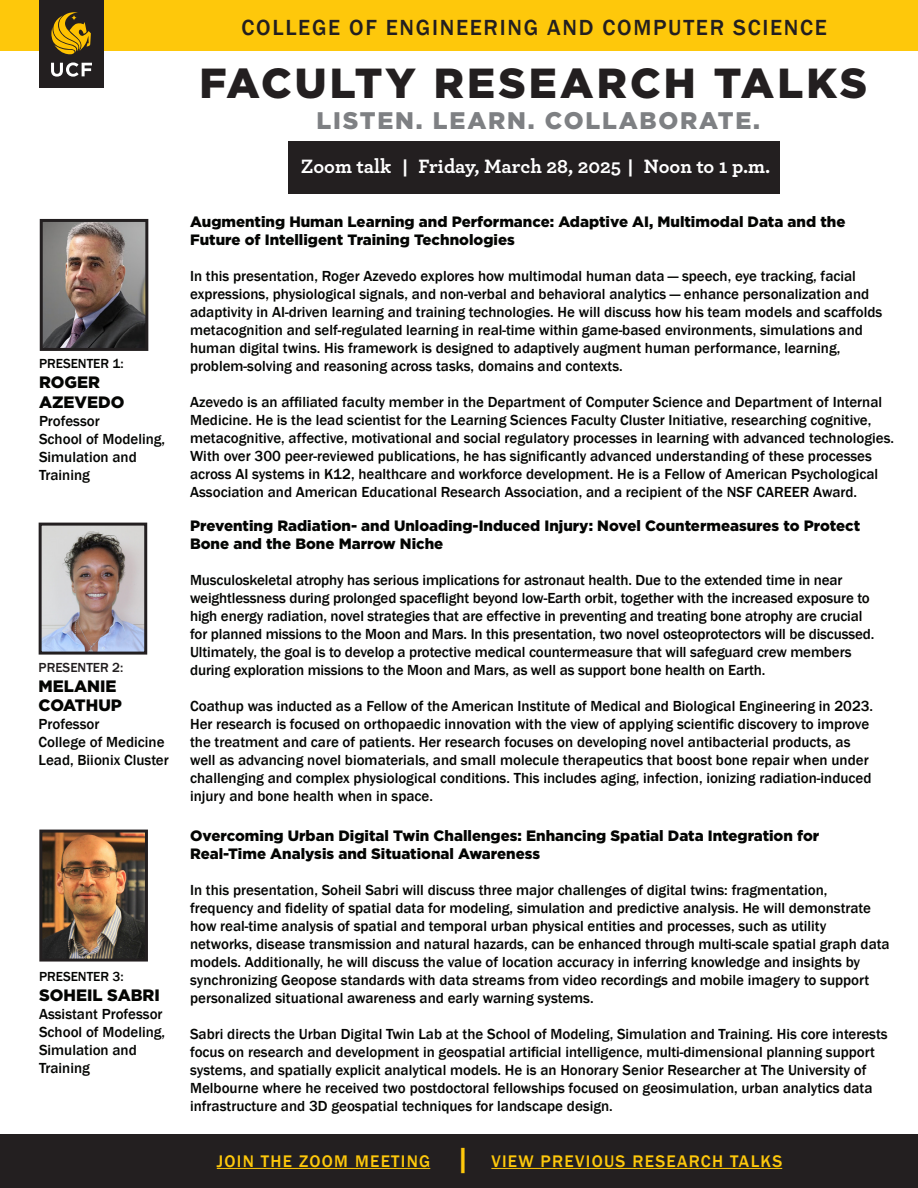
<style>
.page{position:relative;width:918px;height:1188px;background:#fff}
.page>*{position:absolute;margin:0;border:0;box-sizing:border-box;transform-origin:0 0}
.Heading_2{font:900 42px "Gotham";letter-spacing:.075em;color:#231f20}
.Heading_3{font:900 24px "Gotham";letter-spacing:.075em;color:#7e8083}
.Heading_1{font:500 22.5px "Franklin Gothic";letter-spacing:.075em;color:#231f20}
.t1{font:700 20.25px "Archer";color:#fff}
.t2{font:500 17.25px "Franklin Gothic";letter-spacing:.075em;color:#fec80b}
.Heading_6{font:900 16.5px/19.8px "Gotham";color:#040503}
.Paragraph_Style_1{font:900 16.5px "Gotham";color:#040503}
.Paragraph_Style_1-2{font:500 15px/18px "Franklin Gothic";color:#040503}
.Heading_4{font:900 15px/18px "Gotham";color:#040503}
.Heading_5{font:500 13.5px "Franklin Gothic";color:#040503}
.Heading_5-2{font:500 13.5px "Franklin Gothic";color:#231f20}
.s1{font-family:"Franklin Gothic";font-weight:500}
.s2{font-size:30px}
</style>
<div class="page">
<div style="left:0;top:0;width:918px;height:51px;background:#fec80b"></div>
<div style="left:39px;top:1px;width:65px;height:87px;background:#231f20"></div>
<svg style="left:51px;top:62px;width:41px;height:15px"></svg>
<svg style="left:51px;top:12px;width:40px;height:42px"></svg>
<div style="left:289px;top:141px;width:491px;height:53px;background:#231f20"></div>
<img style="left:44px;top:223px;width:100px;height:124px">
<div style="left:40px;top:219px;width:108px;height:132px;border:3px solid #231f20"></div>
<img style="left:43px;top:527px;width:100px;height:124px">
<div style="left:39px;top:523px;width:108px;height:132px;border:3px solid #231f20"></div>
<img style="left:43px;top:834px;width:101px;height:124px">
<div style="left:39px;top:830px;width:109px;height:132px;border:3px solid #231f20"></div>
<div style="left:0;top:1134px;width:918px;height:54px;background:#231f20"></div>
<hr style="left:217px;top:1168px;width:213px;height:1px;background:#fec80b">
<hr style="left:491px;top:1168px;width:291px;height:1px;background:#fec80b">
<p class="Heading_5" style="left:39px;top:355px;width:86px">PRESENTER 1:</p>
<p class="Heading_6" style="left:39px;top:372px;width:87px">ROGER<br>AZEVEDO</p>
<p class="Paragraph_Style_1-2" style="left:39px;top:412px;width:62px">Professor</p>
<p class="Paragraph_Style_1-2" style="left:39px;top:430px;width:128px">School of Modeling,<br>Simulation and<br>Training</p>
<p class="Heading_5-2" style="left:39px;top:659px;width:86px">PRESENTER 2:</p>
<p class="Heading_6" style="left:39px;top:675px;width:85px">MELANIE<br>COATHUP</p>
<p class="Paragraph_Style_1-2" style="left:39px;top:716px;width:62px">Professor</p>
<p class="Paragraph_Style_1-2" style="left:39px;top:734px;width:127px">College of Medicine</p>
<p class="Paragraph_Style_1-2" style="left:39px;top:752px;width:132px">Lead, Biionix Cluster</p>
<p class="Heading_5" style="left:39px;top:968px;width:86px">PRESENTER 3:</p>
<p class="Paragraph_Style_1" style="left:39px;top:985px;width:122px">SOHEIL SABRI</p>
<p class="Paragraph_Style_1-2" style="left:39px;top:1005px;width:125px">Assistant Professor</p>
<p class="Paragraph_Style_1-2" style="left:39px;top:1023px;width:128px">School of Modeling,<br>Simulation and<br>Training</p>
<h1 class="Heading_1" style="left:242px;top:14px;width:587px">COLLEGE OF ENGINEERING AND COMPUTER SCIENCE</h1>
<h2 class="Heading_2" style="left:199px;top:59px;width:669px">FACULTY RESEARCH TALKS</h2>
<h3 class="Heading_3" style="left:317px;top:107px;width:445px">LISTEN. LEARN. COLLABORATE.</h3>
<p class="t1" style="left:301px;top:150px;width:471px">Zoom talk <span class="s1">|</span> Friday, March 28, 2025 <span class="s1">|</span> Noon to 1 p.m.</p>
<h4 class="Heading_4" style="left:190px;top:212px;width:657px">Augmenting Human Learning and Performance: Adaptive AI, Multimodal Data and the<br>Future of Intelligent Training Technologies</h4>
<p class="Paragraph_Style_1-2" style="left:190px;top:267px;width:694px">In this presentation, Roger Azevedo explores how multimodal human data — speech, eye tracking, facial expressions, physiological signals, and non-verbal and behavioral analytics — enhance personalization and adaptivity in AI-driven learning and training technologies. He will discuss how his team models and scaffolds metacognition and self-regulated learning in real-time within game-based environments, simulations and human digital twins. His framework is designed to adaptively augment human performance, learning, problem-solving and reasoning across tasks, domains and contexts.</p>
<p class="Paragraph_Style_1-2" style="left:190px;top:393px;width:706px">Azevedo is an affiliated faculty member in the Department of Computer Science and Department of Internal Medicine. He is the lead scientist for the Learning Sciences Faculty Cluster Initiative, researching cognitive, metacognitive, affective, motivational and social regulatory processes in learning with advanced technologies.<br>With over 300 peer-reviewed publications, he has significantly advanced understanding of these processes across AI systems in K12, healthcare and workforce development. He is a Fellow of American Psychological Association and American Educational Research Association, and a recipient of the NSF CAREER Award.</p>
<h4 class="Heading_4" style="left:190px;top:517px;width:672px">Preventing Radiation- and Unloading-Induced Injury: Novel Countermeasures to Protect<br>Bone and the Bone Marrow Niche</h4>
<p class="Paragraph_Style_1-2" style="left:190px;top:572px;width:686px">Musculoskeletal atrophy has serious implications for astronaut health. Due to the extended time in near weightlessness during prolonged spaceflight beyond low-Earth orbit, together with the increased exposure to high energy radiation, novel strategies that are effective in preventing and treating bone atrophy are crucial for planned missions to the Moon and Mars. In this presentation, two novel osteoprotectors will be discussed.<br>Ultimately, the goal is to develop a protective medical countermeasure that will safeguard crew members during exploration missions to the Moon and Mars, as well as support bone health on Earth.</p>
<p class="Paragraph_Style_1-2" style="left:190px;top:698px;width:685px">Coathup was inducted as a Fellow of the American Institute of Medical and Biological Engineering in 2023.<br>Her research is focused on orthopaedic innovation with the view of applying scientific discovery to improve the treatment and care of patients. Her research focuses on developing novel antibacterial products, as well as advancing novel biomaterials, and small molecule therapeutics that boost bone repair when under challenging and complex physiological conditions. This includes aging, infection, ionizing radiation-induced injury and bone health when in space.</p>
<h4 class="Heading_4" style="left:190px;top:826px;width:631px">Overcoming Urban Digital Twin Challenges: Enhancing Spatial Data Integration for</h4>
<h4 class="Heading_4" style="left:190px;top:844px;width:352px">Real-Time Analysis and Situational Awareness</h4>
<p class="Paragraph_Style_1-2" style="left:190px;top:881px;width:701px">In this presentation, Soheil Sabri will discuss three major challenges of digital twins: fragmentation, frequency and fidelity of spatial data for modeling, simulation and predictive analysis. He will demonstrate how real-time analysis of spatial and temporal urban physical entities and processes, such as utility networks, disease transmission and natural hazards, can be enhanced through multi-scale spatial graph data models. Additionally, he will discuss the value of location accuracy in inferring knowledge and insights by synchronizing Geopose standards with data streams from video recordings and mobile imagery to support personalized situational awareness and early warning systems.</p>
<p class="Paragraph_Style_1-2" style="left:190px;top:1025px;width:699px">Sabri directs the Urban Digital Twin Lab at the School of Modeling, Simulation and Training. His core interests focus on research and development in geospatial artificial intelligence, multi-dimensional planning support systems, and spatially explicit analytical models. He is an Honorary Senior Researcher at The University of Melbourne where he received two postdoctoral fellowships focused on geosimulation, urban analytics data infrastructure and 3D geospatial techniques for landscape design.</p>
<p class="t2" style="left:217px;top:1151px;width:255px">JOIN THE ZOOM MEETING <span class="s2">|</span></p>
<p class="t2" style="left:491px;top:1151px;width:292px">VIEW PREVIOUS RESEARCH TALKS</p>
</div>
